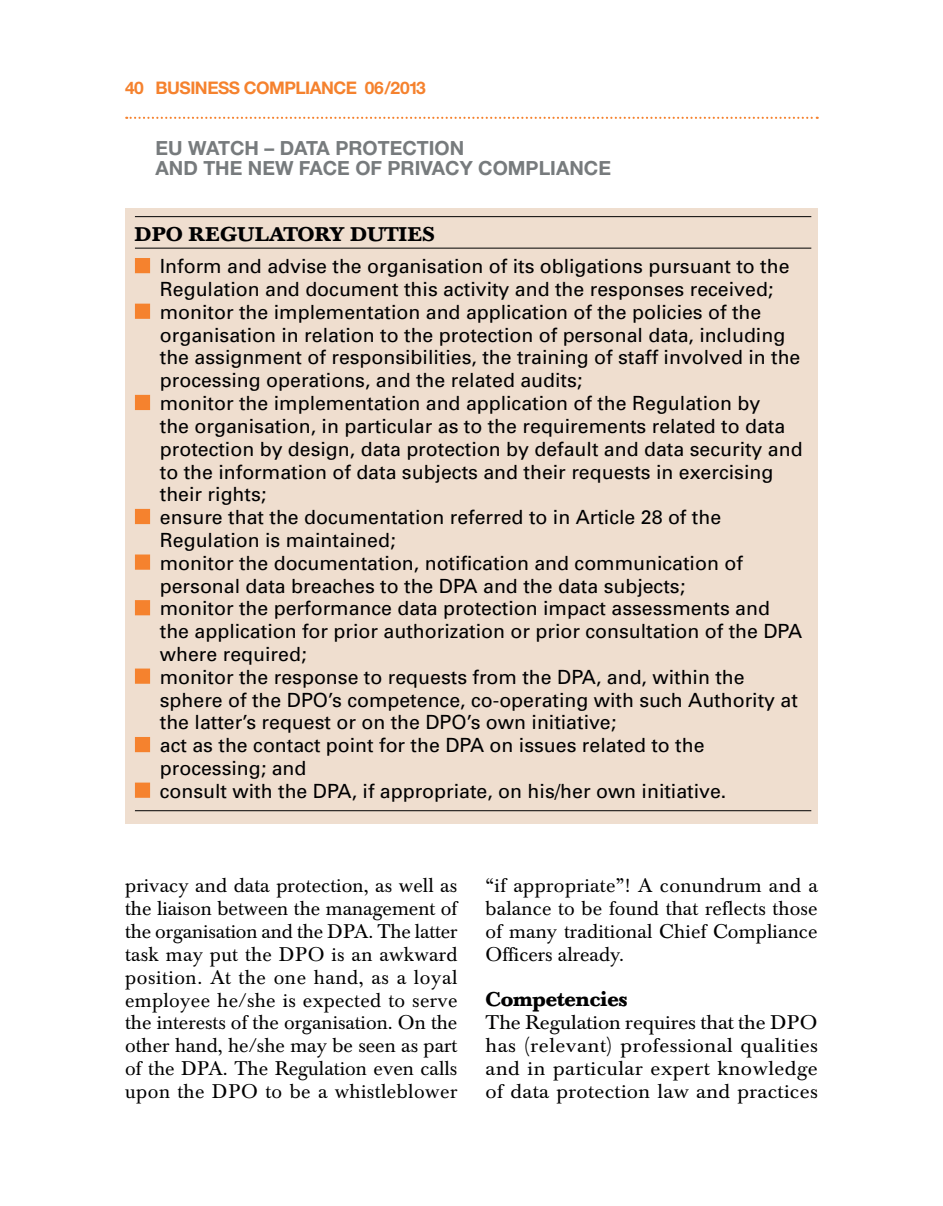
<style>
.page{position:relative;width:943px;height:1206px;background:#fff}
.page>*{position:absolute;margin:0;border:0;box-sizing:border-box;transform-origin:0 0}
.t1{font:19.6px/22.8px "Univers";color:#000001}
.t2{font:19.6px/22.8px "Baskerville BE";letter-spacing:.015em;color:#000001;text-align:justify}
.t3{font:19.6px/22.8px "Baskerville BE";letter-spacing:.015em;color:#000001;text-align:justify;scale:1.06 1}
.t4{font:700 19.6px/19.6px "Helvetica Neue";color:#777b7d}
.t5{font:700 19.6px "Baskerville BE";letter-spacing:.02em;color:#000001}
.t6{font:700 19.6px "Baskerville BE";color:#000001}
.t7{font:700 17.32px "Helvetica Neue";letter-spacing:-.03em;color:#f5822e}
</style>
<div class="page">
<svg style="left:126px;top:117px;width:691px;height:2px"></svg>
<div style="left:125px;top:208px;width:692px;height:616px;background:#efdecf"></div>
<hr style="left:135px;top:216px;width:676px;height:1px;background:#000001">
<hr style="left:135px;top:248px;width:676px;height:1px;background:#000001">
<div style="left:135px;top:258px;width:15px;height:15px;background:#f5822e"></div>
<div style="left:135px;top:303px;width:15px;height:16px;background:#f5822e"></div>
<div style="left:135px;top:395px;width:15px;height:15px;background:#f5822e"></div>
<div style="left:135px;top:509px;width:15px;height:15px;background:#f5822e"></div>
<div style="left:135px;top:554px;width:15px;height:15px;background:#f5822e"></div>
<div style="left:135px;top:600px;width:15px;height:15px;background:#f5822e"></div>
<div style="left:135px;top:668px;width:15px;height:15px;background:#f5822e"></div>
<div style="left:135px;top:737px;width:15px;height:15px;background:#f5822e"></div>
<div style="left:135px;top:782px;width:15px;height:15px;background:#f5822e"></div>
<hr style="left:135px;top:810px;width:676px;height:1px;background:#000001">
<p class="t7" style="left:125px;top:77px;width:302px">40 BUSINESS COMPLIANCE 06/2013</p>
<p class="t4" style="left:155px;top:138px;width:457px">EU WATCH – DATA PROTECTION<br>AND THE NEW FACE OF PRIVACY COMPLIANCE</p>
<p class="t5" style="left:135px;top:221px;width:301px">DPO REGULATORY DUTIES</p>
<p class="t1" style="left:160px;top:255px;width:644px">Inform and advise the organisation of its obligations pursuant to the Regulation and document this activity and the responses received; monitor the implementation and application of the policies of the organisation in relation to the protection of personal data, including the assignment of responsibilities, the training of staff involved in the processing operations, and the related audits;<br>monitor the implementation and application of the Regulation by<br>the organisation, in particular as to the requirements related to data protection by design, data protection by default and data security and to the information of data subjects and their requests in exercising their rights;<br>ensure that the documentation referred to in Article 28 of the Regulation is maintained;<br>monitor the documentation, notification and communication of personal data breaches to the DPA and the data subjects;<br>monitor the performance data protection impact assessments and the application for prior authorization or prior consultation of the DPA where required;<br>monitor the response to requests from the DPA, and, within the sphere of the DPO’s competence, co-operating with such Authority at the latter’s request or on the DPO’s own initiative;<br>act as the contact point for the DPA on issues related to the processing; and<br>consult with the DPA, if appropriate, on his/her own initiative.</p>
<p class="t2" style="left:125px;top:874px;width:334px">privacy and data protection, as well as the liaison between the management of the organisation and the DPA. The latter task may put the DPO is an awkward position. At the one hand, as a loyal employee he/she is expected to serve the interests of the organisation. On the other hand, he/she may be seen as part of the DPA. The Regulation even calls upon the DPO to be a whistleblower</p>
<p class="t2" style="left:485px;top:874px;width:334px">“if appropriate”! A conundrum and a balance to be found that reflects those of many traditional Chief Compliance Officers already.</p>
<p class="t6" style="left:485px;top:987px;width:143px">Competencies</p>
<p class="t3" style="left:485px;top:1011px;width:315px">The Regulation requires that the DPO has (relevant) professional qualities and in particular expert knowledge of data protection law and practices</p>
</div>
